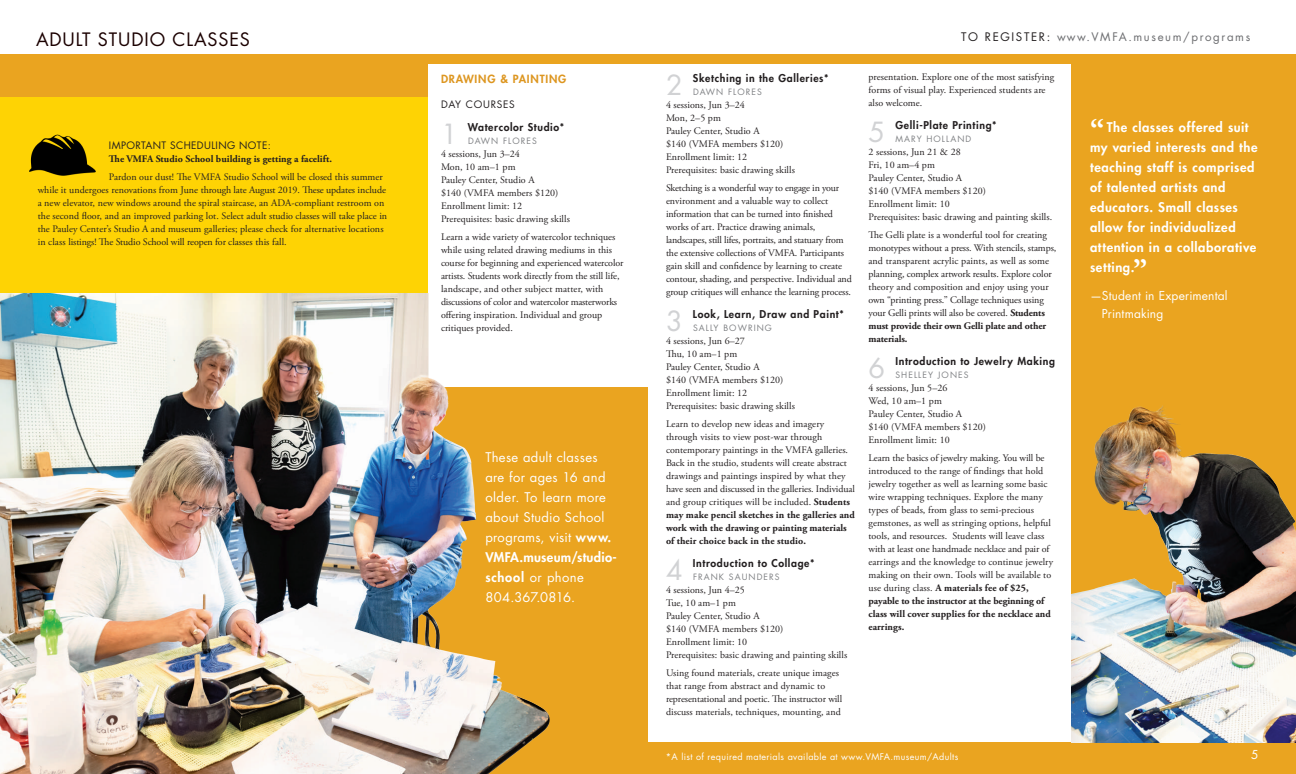
<style>
.page{position:relative;width:1296px;height:774px;background:#fff}
.page>*{position:absolute;margin:0;border:0;box-sizing:border-box;transform-origin:0 0}
.t1{font:700 30px "Adobe Garamond Pro";color:#fff}
.t2{font:27px "Futura Std";color:#d1d2d4}
.t3{font:18px "Futura Std";letter-spacing:.05em;color:#1b0100}
.t4{font:800 13px/20px "Futura Std";letter-spacing:.045em;color:#fff}
.t5{font:13px/20px "Futura Std";letter-spacing:.025em;color:#fff}
.t6{font:12px/18px "Futura Std";letter-spacing:.01em;color:#fff}
.t7{font:11.5px "Futura Std";letter-spacing:.14em;color:#6c6d70}
.t8{font:800 11px "Futura Std";letter-spacing:.075em;color:#dd9620}
.t9{font:800 10.5px "Futura Std";letter-spacing:.06em;color:#231f20}
.t10{font:10px/13px "Adobe Garamond Pro";letter-spacing:.005em;color:#231f20}
.t11{font:700 10px "Adobe Garamond Pro";letter-spacing:.005em;color:#231f20}
.t12{font:10px "Futura Std";letter-spacing:.04em;color:#231f20}
.t13{font:10px "Futura Std";letter-spacing:.075em;color:#231f20}
.t14{font:9px "Futura Std";letter-spacing:.04em;color:#fff}
.t15{font:8.5px "Futura Std";letter-spacing:.125em;color:#808285}
.s1{font-weight:800}
.s2{font-weight:700}
.s3{color:#231f20}
</style>
<div class="page">
<div style="left:374px;top:387px;width:274px;height:365px;background:#eaa420"></div>
<div style="left:1071px;top:59px;width:225px;height:684px;background:#eaa420"></div>
<div style="left:472px;top:742px;width:824px;height:32px;background:#eaa420"></div>
<div style="left:0;top:59px;width:428px;height:448px;background:#fed304"></div>
<img style="left:29px;top:134px;width:67px;height:42px">
<img style="left:1071px;top:405px;width:225px;height:337px">
<div style="left:0;top:54px;width:1296px;height:9px;background:#eaa420"></div>
<img style="left:0;top:293px;width:550px;height:481px">
<div style="left:0;top:59px;width:428px;height:38px;background:#eaa420"></div>
<h3 class="t3" style="left:36px;top:28px;width:215px">ADULT STUDIO CLASSES</h3>
<p class="t12" style="left:109px;top:139px;width:163px">IMPORTANT SCHEDULING NOTE:</p>
<p class="t11" style="left:109px;top:153px;width:225px">The VMFA Studio School building is getting a facelift.</p>
<p class="t10" style="left:38px;top:170px;width:351px;text-indent:71px">Pardon our dust! The VMFA Studio School will be closed this summer while it undergoes renovations from June through late August 2019. These updates include a new elevator, new windows around the spiral staircase, an ADA-compliant restroom on the second floor, and an improved parking lot. Select adult studio classes will take place in the Pauley Center’s Studio A and museum galleries; please check for alternative locations in class listings! The Studio School will reopen for classes this fall.</p>
<p class="t8" style="left:441px;top:72px;width:127px">DRAWING &amp; PAINTING</p>
<p class="t13" style="left:441px;top:98px;width:75px">DAY COURSES</p>
<p class="t9" style="left:468px;top:121px;width:98px">Watercolor Studio*</p>
<h2 class="t2" style="left:441px;top:117px;width:18px">1</h2>
<p class="t15" style="left:468px;top:135px;width:70px">DAWN FLORES</p>
<p class="t10" style="left:441px;top:148px;width:130px">4 sessions, Jun 3–24<br>Mon, 10 am–1 pm<br>Pauley Center, Studio A<br>$140 (VMFA members $120)<br>Enrollment limit: 12<br>Prerequisites: basic drawing skills</p>
<p class="t10" style="left:441px;top:231px;width:184px">Learn a wide variety of watercolor techniques while using related drawing mediums in this course for beginning and experienced watercolor artists. Students work directly from the still life, landscape, and other subject matter, with discussions of color and watercolor masterworks offering inspiration. Individual and group critiques provided.</p>
<h3 class="t5" style="left:485px;top:447px;width:133px">These adult classes are for ages 16 and older. To learn more about Studio School programs, visit <span class="s1">www.<br>VMFA.museum/studio&shy;school</span> or phone<br>804.367.0816.</h3>
<p class="t9" style="left:693px;top:72px;width:137px">Sketching in the Galleries*</p>
<h2 class="t2" style="left:666px;top:68px;width:18px">2</h2>
<p class="t15" style="left:693px;top:87px;width:70px">DAWN FLORES</p>
<p class="t10" style="left:666px;top:99px;width:130px">4 sessions, Jun 3–24<br>Mon, 2–5 pm<br>Pauley Center, Studio A<br>$140 (VMFA members $120)<br>Enrollment limit: 12<br>Prerequisites: basic drawing skills</p>
<p class="t10" style="left:666px;top:182px;width:187px">Sketching is a wonderful way to engage in your environment and a valuable way to collect information that can be turned into finished works of art. Practice drawing animals, landscapes, still lifes, portraits, and statuary from the extensive collections of VMFA. Participants gain skill and confidence by learning to create contour, shading, and perspective. Individual and group critiques will enhance the learning process.</p>
<p class="t9" style="left:693px;top:308px;width:152px">Look, Learn, Draw and Paint*</p>
<h2 class="t2" style="left:666px;top:304px;width:18px">3</h2>
<p class="t15" style="left:693px;top:323px;width:80px">SALLY BOWRING</p>
<p class="t10" style="left:666px;top:335px;width:130px">4 sessions, Jun 6–27<br>Thu, 10 am–1 pm<br>Pauley Center, Studio A<br>$140 (VMFA members $120)<br>Enrollment limit: 12<br>Prerequisites: basic drawing skills</p>
<p class="t10" style="left:666px;top:418px;width:190px">Learn to develop new ideas and imagery through visits to view post-war through contemporary paintings in the VMFA galleries.<br>Back in the studio, students will create abstract drawings and paintings inspired by what they have seen and discussed in the galleries. Individual and group critiques will be included. <span class="s2">Students may make pencil sketches in the galleries and work with the drawing or painting materials of their choice back in the studio.</span></p>
<p class="t9" style="left:693px;top:557px;width:123px">Introduction to Collage*</p>
<h2 class="t2" style="left:666px;top:553px;width:18px">4</h2>
<p class="t15" style="left:693px;top:572px;width:88px">FRANK SAUNDERS</p>
<p class="t10" style="left:666px;top:584px;width:183px">4 sessions, Jun 4–25<br>Tue, 10 am–1 pm<br>Pauley Center, Studio A<br>$140 (VMFA members $120)<br>Enrollment limit: 10<br>Prerequisites: basic drawing and painting skills</p>
<p class="t10" style="left:666px;top:667px;width:178px">Using found materials, create unique images that range from abstract and dynamic to representational and poetic. The instructor will discuss materials, techniques, mounting, and</p>
<p class="t7" style="left:961px;top:30px;width:291px"><span class="s3">TO REGISTER:</span> www.VMFA.museum/programs</p>
<p class="t10" style="left:868px;top:71px;width:187px">presentation. Explore one of the most satisfying forms of visual play. Experienced students are also welcome.</p>
<p class="t9" style="left:895px;top:118px;width:103px">Gelli-Plate Printing*</p>
<h2 class="t2" style="left:868px;top:115px;width:18px">5</h2>
<p class="t15" style="left:895px;top:133px;width:77px">MARY HOLLAND</p>
<p class="t10" style="left:868px;top:146px;width:185px">2 sessions, Jun 21 &amp; 28<br>Fri, 10 am–4 pm<br>Pauley Center, Studio A<br>$140 (VMFA members $120)<br>Enrollment limit: 10<br>Prerequisites: basic drawing and painting skills.</p>
<p class="t10" style="left:868px;top:229px;width:189px">The Gelli plate is a wonderful tool for creating monotypes without a press. With stencils, stamps, and transparent acrylic paints, as well as some planning, complex artwork results. Explore color theory and composition and enjoy using your own “printing press.” Collage techniques using your Gelli prints will also be covered. <span class="s2">Students must provide their own Gelli plate and other materials.</span></p>
<p class="t9" style="left:895px;top:354px;width:161px">Introduction to Jewelry Making</p>
<h2 class="t2" style="left:868px;top:351px;width:18px">6</h2>
<p class="t15" style="left:896px;top:369px;width:75px">SHELLEY JONES</p>
<p class="t10" style="left:868px;top:382px;width:119px">4 sessions, Jun 5–26<br>Wed, 10 am–1 pm<br>Pauley Center, Studio A<br>$140 (VMFA members $120)<br>Enrollment limit: 10</p>
<p class="t10" style="left:868px;top:452px;width:186px">Learn the basics of jewelry making. You will be introduced to the range of findings that hold jewelry together as well as learning some basic wire wrapping techniques. Explore the many types of beads, from glass to semi-precious gemstones, as well as stringing options, helpful tools, and resources. Students will leave class with at least one handmade necklace and pair of earrings and the knowledge to continue jewelry making on their own. Tools will be available to use during class. <span class="s2">A materials fee of $25, payable to the instructor at the beginning of class will cover supplies for the necklace and earrings.</span></p>
<h1 class="t1" style="left:1090px;top:113px;width:16px">“</h1>
<h3 class="t4" style="left:1090px;top:117px;width:169px;text-indent:17px">The classes offered suit my varied interests and the teaching staff is comprised of talented artists and educators. Small classes allow for individualized attention in a collaborative setting.</h3>
<h1 class="t1" style="left:1133px;top:253px;width:16px">”</h1>
<p class="t6" style="left:1102px;top:287px;width:127px;text-indent:-12px">—Student in Experimental<br>Printmaking</p>
<p class="t14" style="left:666px;top:751px;width:294px">*A list of required materials available at www.VMFA.museum/Adults</p>
<p class="t6" style="left:1251px;top:746px;width:9px">5</p>
</div>
